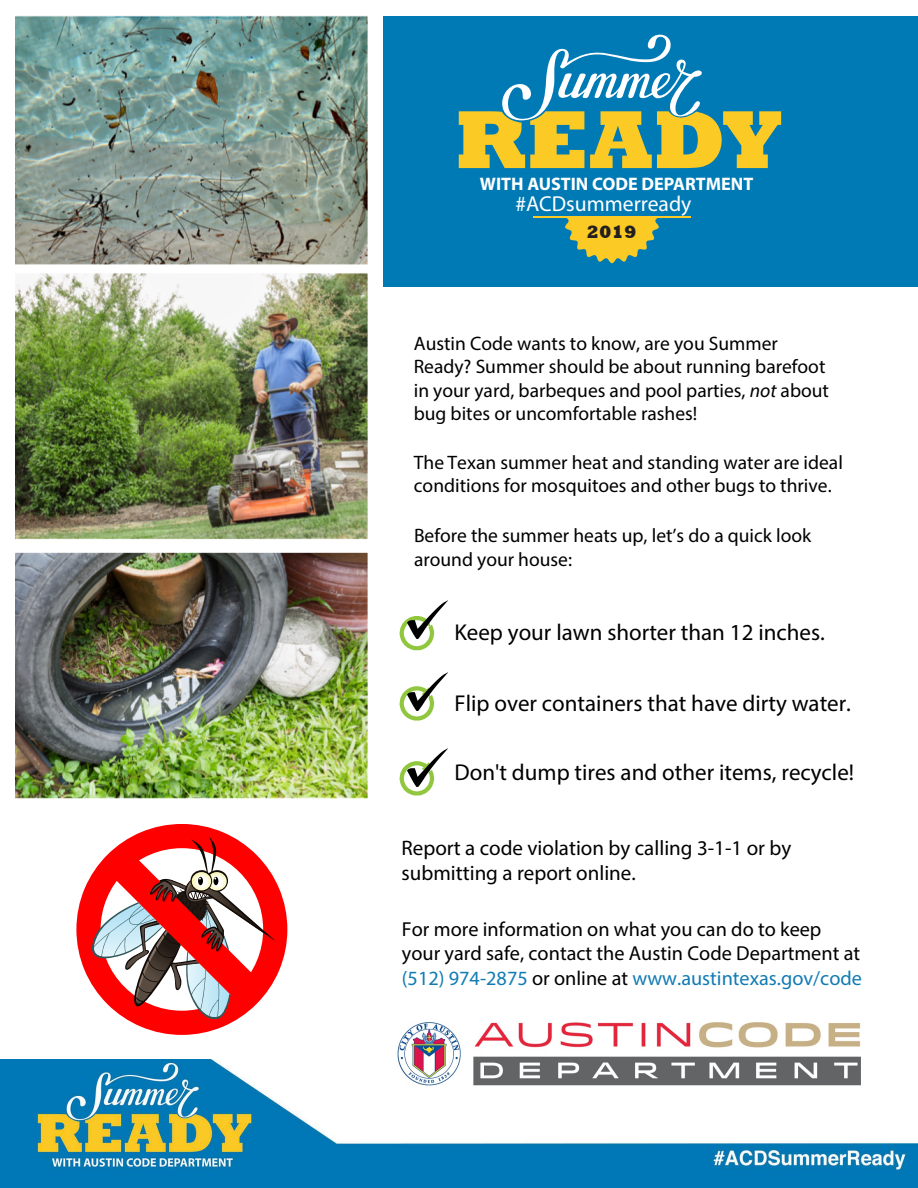
<style>
.page{position:relative;width:918px;height:1188px;background:#fff}
.page>*{position:absolute;margin:0;border:0;box-sizing:border-box;transform-origin:0 0}
.t1{font:22.95px "Myriad Pro";color:#000}
.t2{font:21.6px "Myriad Pro";color:#fff}
.t3{font:21px/25.2px "Myriad Pro";color:#000}
.t4{font:20.25px/24.3px "Myriad Pro";color:#000}
.t5{font:19.5px/23.4px "Myriad Pro";color:#000}
.t6{font:700 18.15px "Myriad Pro";color:#fff}
.t7{font:800 18.15px "Rockwell";color:#231f20}
.s1{font-style:inherit}
.s2{font-style:italic}
.s3{color:#127bb3}
</style>
<div class="page">
<svg style="left:76px;top:824px;width:211px;height:211px"></svg>
<svg style="left:90px;top:837px;width:185px;height:183px"></svg>
<div style="left:384px;top:17px;width:534px;height:270px;background:#007ab5"></div>
<svg style="left:565px;top:218px;width:94px;height:45px"></svg>
<hr style="left:533px;top:217px;width:158px;height:1px;background:#fcca24">
<svg style="left:459px;top:34px;width:322px;height:134px"></svg>
<svg style="left:400px;top:619px;width:34px;height:31px"></svg>
<svg style="left:400px;top:689px;width:33px;height:32px"></svg>
<svg style="left:400px;top:764px;width:32px;height:31px"></svg>
<img style="left:407px;top:601px;width:40px;height:37px">
<img style="left:407px;top:673px;width:40px;height:38px">
<img style="left:407px;top:749px;width:40px;height:38px">
<img style="left:15px;top:15px;width:353px;height:783px">
<img style="left:0;top:1059px;width:918px;height:129px">
<img style="left:338px;top:1022px;width:580px;height:86px">
<p class="t6" style="left:480px;top:172px;width:275px">WITH AUSTIN CODE DEPARTMENT</p>
<p class="t2" style="left:515px;top:190px;width:178px">#ACDsummerready</p>
<p class="t7" style="left:587px;top:222px;width:51px">201<span class="s1">9</span></p>
<p class="t5" style="left:414px;top:332px;width:417px">Austin Code wants to know, are you Summer Ready? Summer should be about running barefoot in your yard, barbeques and pool parties, <span class="s2">not</span> about bug bites or uncomfortable rashes!</p>
<p class="t5" style="left:414px;top:450px;width:431px">The Texan summer heat and standing water are ideal conditions for mosquitoes and other bugs to thrive.</p>
<p class="t5" style="left:414px;top:524px;width:399px">Before the summer heats up, let’s do a quick look around your house:</p>
<p class="t1" style="left:454px;top:619px;width:372px">Keep your lawn shorter than 12 inches.</p>
<p class="t1" style="left:454px;top:689px;width:398px">Flip over containers that have dirty water.</p>
<p class="t1" style="left:454px;top:758px;width:401px">Don't dump tires and other items, recycle!</p>
<p class="t3" style="left:402px;top:835px;width:391px">Report a code violation by calling 3-1-1 or by submitting a report online.</p>
<p class="t4" style="left:402px;top:917px;width:462px">For more information on what you can do to keep your yard safe, contact the Austin Code Department at <span class="s3">(512) 974-2875</span> or online at <span class="s3">www.austintexas.gov/code</span></p>
</div>
